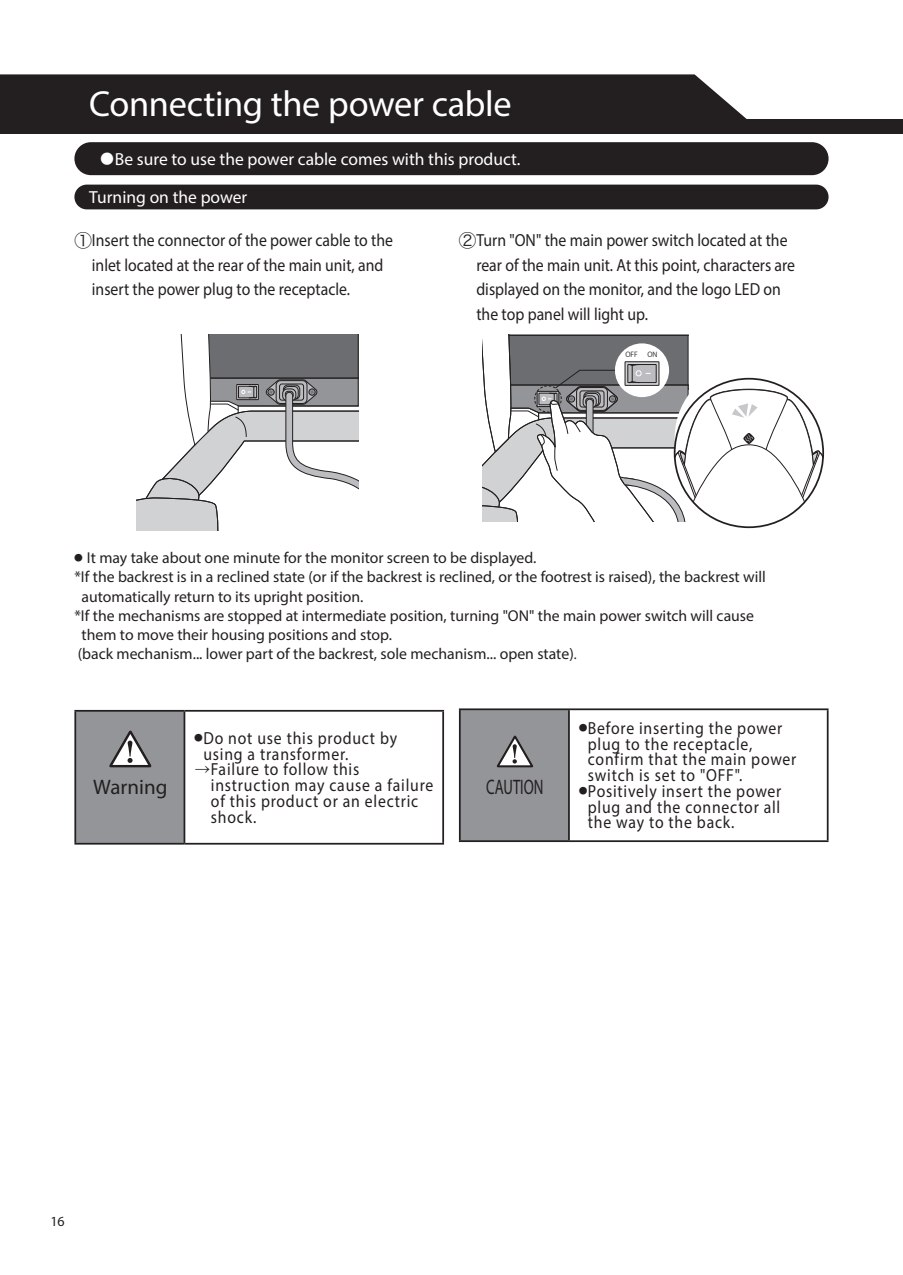
<style>
.page{position:relative;width:903px;height:1275px;background:#fff}
.page>*{position:absolute;margin:0;border:0;box-sizing:border-box;transform-origin:0 0}
.t1{font:36.4px "Myriad Pro";letter-spacing:-.01em;color:#fff}
.t2{font:21px "Myriad Pro";color:#231f20}
.t3{font:21px "Myriad Pro";color:#231f20;scale:.7 1}
.t4{font:17.5px/15.8px "Myriad Pro";letter-spacing:.04em;color:#231f20;scale:.9 1}
.t5{font:17.5px/24.5px "Myriad Pro";color:#231f20;scale:.9 1}
.t6{font:17.5px "Myriad Pro";color:#fff}
.t7{font:15.75px "Myriad Pro";color:#231f20}
.t8{font:14px "Myriad Pro";color:#231f20}
.t9{font:7px "Hiragino UD Sans Std W3 90 ms RKSJ H";color:#231f20}
.s1{font-family:"Hira Maru Pro W4";font-size:14px}
.s2{font-family:"Hira Kaku Pro W3"}
.s3{font-family:"Hira Maru Pro W4";font-size:8.75px}
.s4{font-size:14px}
</style>
<div class="page">
<div style="left:0;top:119px;width:903px;height:15px;background:#231f20"></div>
<div style="left:0;top:74px;width:747px;height:45px;background:#231f20"></div>
<div style="left:74px;top:185px;width:754px;height:24px;background:#231f20;border-radius:12px"></div>
<div style="left:75px;top:711px;width:109px;height:133px;background:#939598"></div>
<hr style="left:74px;top:710px;width:110px;height:2px;background:#231f20">
<hr style="left:74px;top:712px;width:2px;height:131px;background:#231f20">
<hr style="left:184px;top:710px;width:260px;height:2px;background:#231f20">
<hr style="left:184px;top:712px;width:1px;height:131px;background:#231f20">
<hr style="left:442px;top:712px;width:2px;height:131px;background:#231f20">
<hr style="left:74px;top:843px;width:110px;height:2px;background:#231f20">
<hr style="left:184px;top:843px;width:260px;height:2px;background:#231f20">
<div style="left:460px;top:709px;width:109px;height:132px;background:#939598"></div>
<hr style="left:459px;top:708px;width:110px;height:2px;background:#231f20">
<hr style="left:459px;top:710px;width:2px;height:130px;background:#231f20">
<hr style="left:569px;top:708px;width:259px;height:2px;background:#231f20">
<hr style="left:568px;top:710px;width:2px;height:130px;background:#231f20">
<hr style="left:827px;top:710px;width:1px;height:130px;background:#231f20">
<hr style="left:459px;top:840px;width:110px;height:2px;background:#231f20">
<hr style="left:569px;top:840px;width:259px;height:2px;background:#231f20">
<div style="left:74px;top:142px;width:754px;height:33px;background:#231f20;border-radius:16px"></div>
<svg style="left:137px;top:335px;width:221px;height:195px"></svg>
<svg style="left:482px;top:335px;width:341px;height:192px"></svg>
<svg style="left:497px;top:735px;width:36px;height:33px"></svg>
<svg style="left:109px;top:730px;width:43px;height:38px"></svg>
<h1 class="t1" style="left:89px;top:82px;width:424px">Connecting the power cable</h1>
<p class="t6" style="left:100px;top:148px;width:422px"><span class="s1">●</span>Be sure to use the power cable comes with this product.</p>
<p class="t6" style="left:89px;top:186px;width:160px">Turning on the power</p>
<p class="t5" style="left:92px;top:228px;width:336px;text-indent:-18px"><span class="s2">①</span>Insert the connector of the power cable to the inlet located at the rear of the main unit, and insert the power plug to the receptacle.</p>
<p class="t5" style="left:476px;top:228px;width:356px;text-indent:-18px"><span class="s2">②</span>Turn "ON" the main power switch located at the rear of the main unit. At this point, characters are displayed on the monitor, and the logo LED on the top panel will light up.</p>
<p class="t9" style="left:625px;top:351px;width:14px">OFF</p>
<p class="t9" style="left:647px;top:351px;width:12px">ON</p>
<p class="t7" style="left:74px;top:548px;width:464px"><span class="s3">●</span> It may take about one minute for the monitor screen to be displayed.</p>
<p class="t7" style="left:74px;top:567px;width:693px">*If the backrest is in a reclined state (or if the backrest is reclined, or the footrest is raised), the backrest will</p>
<p class="t7" style="left:82px;top:587px;width:283px">automatically return to its upright position.</p>
<p class="t7" style="left:74px;top:606px;width:681px">*If the mechanisms are stopped at intermediate position, turning "ON" the main power switch will cause</p>
<p class="t7" style="left:82px;top:625px;width:312px">them to move their housing positions and stop.</p>
<p class="t7" style="left:78px;top:644px;width:500px">(back mechanism... lower part of the backrest, sole mechanism... open state)<span class="s4">.</span></p>
<p class="t4" style="left:203px;top:730px;width:217px;text-indent:-9px"><span class="s3">●</span>Do not use this product by using a transformer.</p>
<p class="t4" style="left:211px;top:761px;width:249px;text-indent:-17px"><span class="s2">→</span>Failure to follow this instruction may cause a failure of this product or an electric shock.</p>
<h2 class="t2" style="left:93px;top:774px;width:76px">Warning</h2>
<h2 class="t3" style="left:486px;top:774px;width:83px">CAUTION</h2>
<p class="t4" style="left:588px;top:720px;width:233px;text-indent:-9px"><span class="s3">●</span>Before inserting the power plug to the receptacle, confirm that the main power switch is set to "OFF".</p>
<p class="t4" style="left:588px;top:783px;width:217px;text-align:justify;text-indent:-9px"><span class="s3">●</span>Positively insert the power plug and the connector all the way to the back.</p>
<p class="t8" style="left:50px;top:1213px;width:16px">16</p>
</div>
